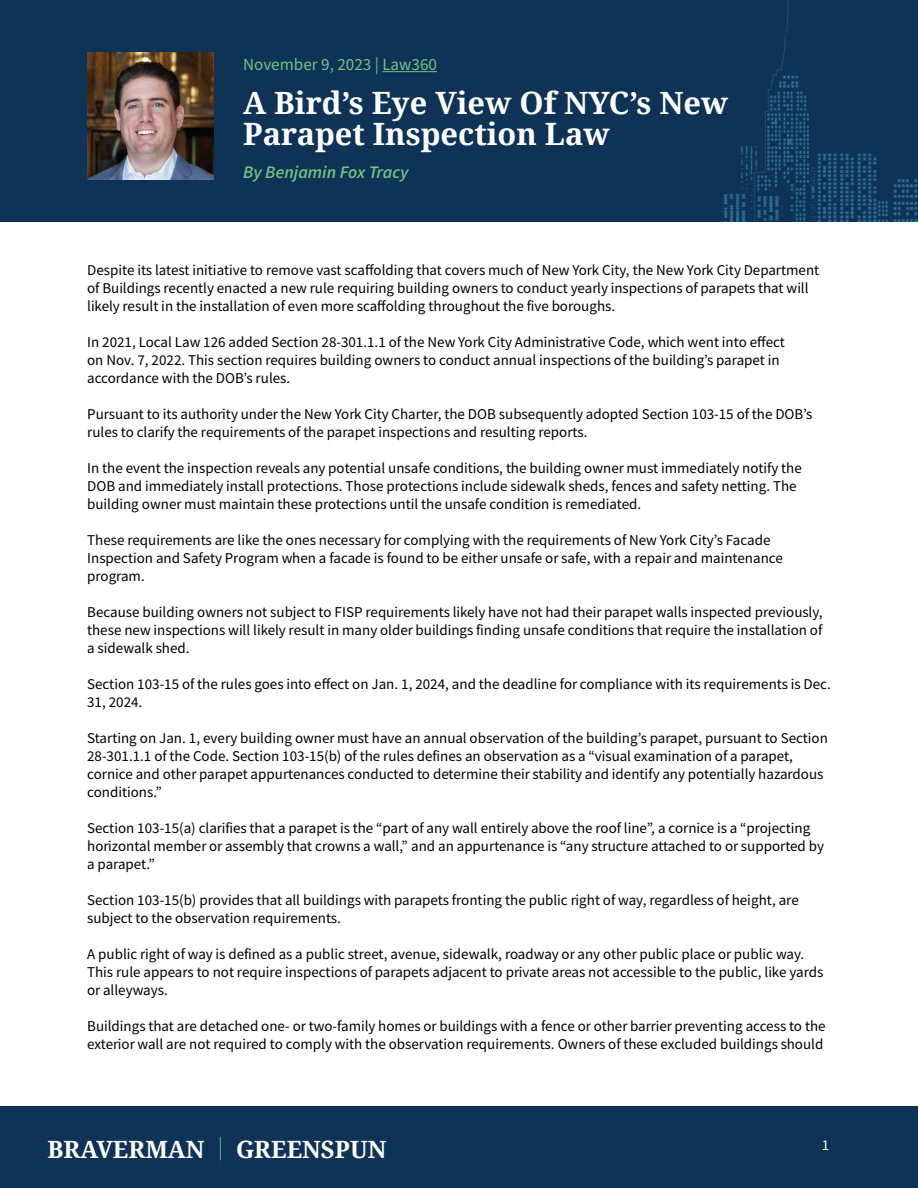
<style>
.page{position:relative;width:918px;height:1188px;background:#fff}
.page>*{position:absolute;margin:0;border:0;box-sizing:border-box;transform-origin:0 0}
.t1{font:700 30.75px/30.8px "Droid Serif";color:#fff}
.t2{font:700 23.85px "Droid Serif";color:#fff}
.t3{font:italic 17.7px "Source Sans Variable";color:#72c382}
.t4{font:17.1px "Source Sans Pro";color:#72c382}
.t5{font:15px/18px "Source Sans Variable";color:#000}
.t6{font:15px "Source Sans Variable";color:#fff}
</style>
<div class="page">
<div style="left:0;top:1106px;width:918px;height:82px;background:#0e3357"></div>
<svg style="left:220px;top:1137px;width:1px;height:23px"></svg>
<div style="left:0;top:0;width:918px;height:221px;background:#0e3357"></div>
<hr style="left:382px;top:71px;width:55px;height:1px;background:#72c382">
<img style="left:88px;top:53px;width:126px;height:126px">
<img style="left:724px;top:0;width:194px;height:221px">
<p class="t4" style="left:243px;top:53px;width:195px">November 9, 2023 | Law360</p>
<h1 class="t1" style="left:243px;top:87px;width:486px">A Bird’s Eye View Of NYC’s New<br>Parapet Inspection Law</h1>
<p class="t3" style="left:243px;top:161px;width:167px">By Benjamin Fox Tracy</p>
<p class="t5" style="left:87px;top:261px;width:734px">Despite its latest initiative to remove vast scaffolding that covers much of New York City, the New York City Department of Buildings recently enacted a new rule requiring building owners to conduct yearly inspections of parapets that will likely result in the installation of even more scaffolding throughout the five boroughs.</p>
<p class="t5" style="left:87px;top:333px;width:699px">In 2021, Local Law 126 added Section 28-301.1.1 of the New York City Administrative Code, which went into effect on Nov. 7, 2022. This section requires building owners to conduct annual inspections of the building’s parapet in accordance with the DOB’s rules.</p>
<p class="t5" style="left:87px;top:405px;width:727px">Pursuant to its authority under the New York City Charter, the DOB subsequently adopted Section 103-15 of the DOB’s rules to clarify the requirements of the parapet inspections and resulting reports.</p>
<p class="t5" style="left:87px;top:459px;width:716px">In the event the inspection reveals any potential unsafe conditions, the building owner must immediately notify the<br>DOB and immediately install protections. Those protections include sidewalk sheds, fences and safety netting. The building owner must maintain these protections until the unsafe condition is remediated.</p>
<p class="t5" style="left:87px;top:531px;width:697px">These requirements are like the ones necessary for complying with the requirements of New York City’s Facade<br>Inspection and Safety Program when a facade is found to be either unsafe or safe, with a repair and maintenance program.</p>
<p class="t5" style="left:87px;top:603px;width:737px;text-align:justify">Because building owners not subject to FISP requirements likely have not had their parapet walls inspected previously, these new inspections will likely result in many older buildings finding unsafe conditions that require the installation of a sidewalk shed.</p>
<p class="t5" style="left:87px;top:675px;width:745px">Section 103-15 of the rules goes into effect on Jan. 1, 2024, and the deadline for compliance with its requirements is Dec.<br>31, 2024.</p>
<p class="t5" style="left:87px;top:729px;width:742px">Starting on Jan. 1, every building owner must have an annual observation of the building’s parapet, pursuant to Section 28-301.1.1 of the Code. Section 103-15(b) of the rules defines an observation as a “visual examination of a parapet, cornice and other parapet appurtenances conducted to determine their stability and identify any potentially hazardous conditions.”</p>
<p class="t5" style="left:87px;top:819px;width:738px">Section 103-15(a) clarifies that a parapet is the “part of any wall entirely above the roof line”, a cornice is a “projecting horizontal member or assembly that crowns a wall,” and an appurtenance is “any structure attached to or supported by a parapet.”</p>
<p class="t5" style="left:87px;top:891px;width:713px">Section 103-15(b) provides that all buildings with parapets fronting the public right of way, regardless of height, are subject to the observation requirements.</p>
<p class="t5" style="left:87px;top:945px;width:738px">A public right of way is defined as a public street, avenue, sidewalk, roadway or any other public place or public way.<br>This rule appears to not require inspections of parapets adjacent to private areas not accessible to the public, like yards or alleyways.</p>
<p class="t5" style="left:87px;top:1017px;width:740px">Buildings that are detached one- or two-family homes or buildings with a fence or other barrier preventing access to the exterior wall are not required to comply with the observation requirements. Owners of these excluded buildings should</p>
<h2 class="t2" style="left:48px;top:1133px;width:159px">BRAVERMAN</h2>
<h2 class="t2" style="left:236px;top:1133px;width:152px">GREENSPUN</h2>
<p class="t6" style="left:822px;top:1136px;width:9px">1</p>
</div>
